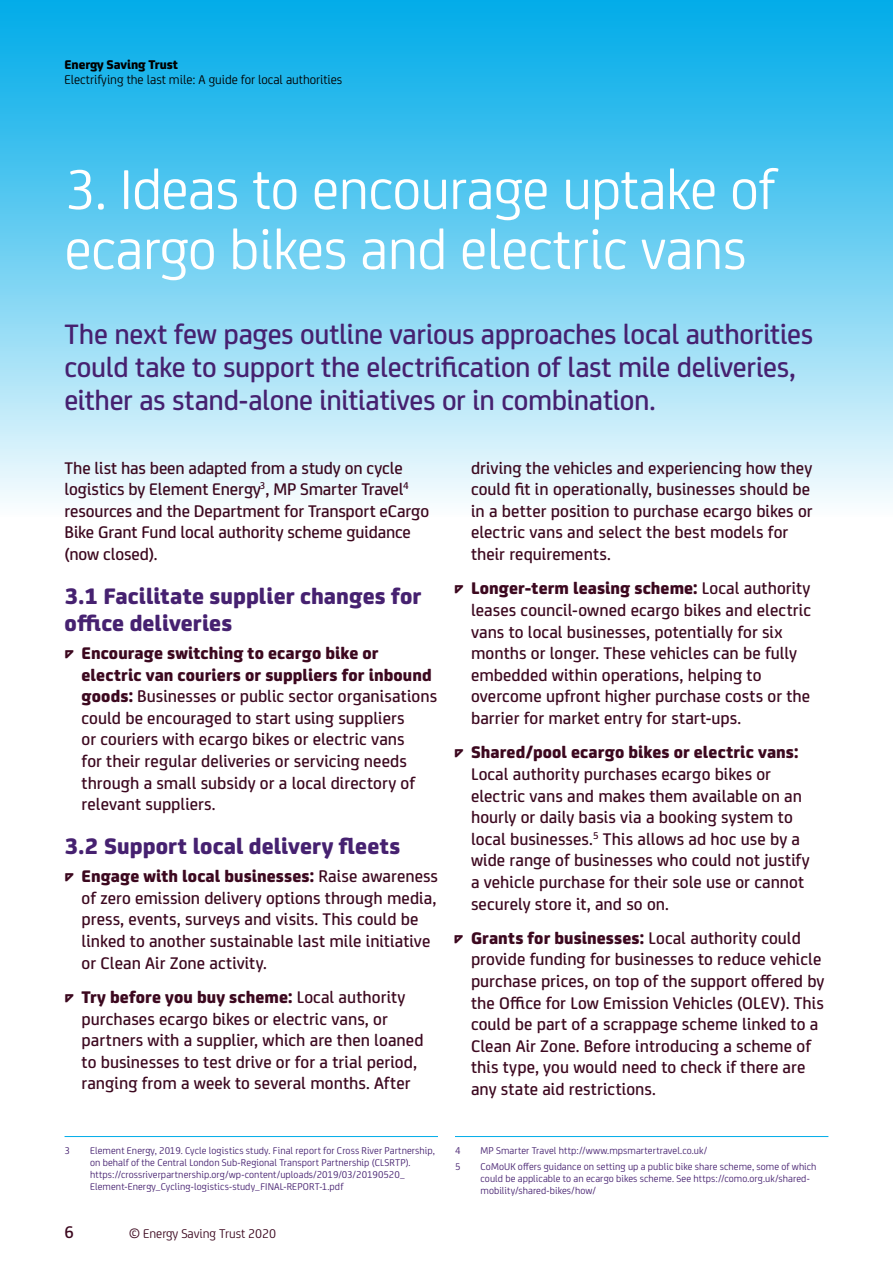
<style>
.page{position:relative;width:893px;height:1263px;background:#fff}
.page>*{position:absolute;margin:0;border:0;box-sizing:border-box;transform-origin:0 0}
.t1{font:60px/60px "Energy Saving Sans";letter-spacing:-.01em;color:#fff}
.t2{font:500 30px/33px "Energy Saving Sans";letter-spacing:-.01em;color:#462170}
.t3{font:700 24px/27px "Energy Saving Sans";letter-spacing:.005em;color:#462170}
.t4{font:500 18px/21.6px "Energy Saving Sans";color:#3c081f}
.t5{font:700 18px "Energy Saving Sans";letter-spacing:.005em;color:#3c081f}
.t6{font:13.5px "Energy Saving Sans";letter-spacing:-.005em;color:#000}
.t7{font:13.5px "Energy Saving Sans";letter-spacing:-.005em;color:#3c081f}
.t8{font:700 13.5px "Energy Saving Sans";letter-spacing:-.005em;color:#000}
.t9{font:10.5px/12px "Energy Saving Sans";letter-spacing:.01em;color:#462170}
.s1{font-weight:700}
</style>
<div class="page">
<div style="left:0;top:0;width:893px;height:517px;background:linear-gradient(to bottom,#00a9e8,#f6fbfe)"></div>
<hr style="left:65px;top:1136px;width:373px;height:1px;background:#00ace9">
<hr style="left:455px;top:1136px;width:373px;height:1px;background:#00ace9">
<p class="t8" style="left:65px;top:54px;width:115px">Energy Saving Trust</p>
<p class="t6" style="left:65px;top:70px;width:279px">Electrifying the last mile: A guide for local authorities</p>
<h1 class="t1" style="left:65px;top:156px;width:712px">3. Ideas to encourage uptake of ecargo bikes and electric vans</h1>
<h2 class="t2" style="left:65px;top:316px;width:750px">The next few pages outline various approaches local authorities could take to support the electrification of last mile deliveries, either as stand-alone initiatives or in combination.</h2>
<p class="t4" style="left:65px;top:456px;width:366px">The list has been adapted from a study on cycle logistics by Element Energy<sup>3</sup>, MP Smarter Travel<sup>4 </sup>resources and the Department for Transport eCargo Bike Grant Fund local authority scheme guidance (now closed).</p>
<h3 class="t3" style="left:65px;top:581px;width:358px">3.1 Facilitate supplier changes for office deliveries</h3>
<p class="t4" style="left:82px;top:641px;width:357px;text-indent:-17px"><span class="s1">• Encourage switching to ecargo bike or electric van couriers or suppliers for inbound goods:</span> Businesses or public sector organisations could be encouraged to start using suppliers<br>or couriers with ecargo bikes or electric vans<br>for their regular deliveries or servicing needs through a small subsidy or a local directory of relevant suppliers.</p>
<h3 class="t3" style="left:65px;top:831px;width:337px">3.2 Support local delivery fleets</h3>
<p class="t4" style="left:82px;top:864px;width:358px;text-indent:-17px"><span class="s1">• Engage with local businesses:</span> Raise awareness of zero emission delivery options through media, press, events, surveys and visits. This could be linked to another sustainable last mile initiative or Clean Air Zone activity.</p>
<p class="t4" style="left:82px;top:985px;width:343px;text-indent:-17px"><span class="s1">• Try before you buy scheme:</span> Local authority purchases ecargo bikes or electric vans, or partners with a supplier, which are then loaned to businesses to test drive or for a trial period, ranging from a week to several months. After</p>
<p class="t4" style="left:471px;top:456px;width:343px">driving the vehicles and experiencing how they could fit in operationally, businesses should be in a better position to purchase ecargo bikes or electric vans and select the best models for their requirements.</p>
<p class="t4" style="left:471px;top:576px;width:342px;text-indent:-17px"><span class="s1">• Longer-term leasing scheme:</span> Local authority leases council-owned ecargo bikes and electric vans to local businesses, potentially for six months or longer. These vehicles can be fully embedded within operations, helping to overcome upfront higher purchase costs or the barrier for market entry for start-ups.</p>
<p class="t5" style="left:454px;top:738px;width:346px">• Shared/pool ecargo bikes or electric vans:</p>
<p class="t4" style="left:471px;top:762px;width:340px">Local authority purchases ecargo bikes or electric vans and makes them available on an hourly or daily basis via a booking system to local businesses.<sup>5</sup> This allows ad hoc use by a wide range of businesses who could not justify a vehicle purchase for their sole use or cannot securely store it, and so on.</p>
<p class="t4" style="left:471px;top:926px;width:355px;text-indent:-17px"><span class="s1">• Grants for businesses:</span> Local authority could provide funding for businesses to reduce vehicle purchase prices, on top of the support offered by the Office for Low Emission Vehicles (OLEV). This could be part of a scrappage scheme linked to a Clean Air Zone. Before introducing a scheme of this type, you would need to check if there are any state aid restrictions.</p>
<p class="t9" style="left:65px;top:1144px;width:7px">3</p>
<p class="t9" style="left:90px;top:1144px;width:346px">Element Energy, 2019. Cycle logistics study. Final report for Cross River Partnership, on behalf of the Central London Sub-Regional Transport Partnership (CLSRTP). https://crossriverpartnership.org/wp-content/uploads/2019/03/20190520_ Element-Energy_Cycling-logistics-study_FINAL-REPORT-1.pdf</p>
<p class="t9" style="left:455px;top:1144px;width:7px">4</p>
<p class="t9" style="left:480px;top:1144px;width:228px">MP Smarter Travel http://www.mpsmartertravel.co.uk/</p>
<p class="t9" style="left:455px;top:1160px;width:7px">5</p>
<p class="t9" style="left:480px;top:1160px;width:338px">CoMoUK offers guidance on setting up a public bike share scheme, some of which could be applicable to an ecargo bikes scheme. See https://como.org.uk/shared&shy;mobility/shared-bikes/how/</p>
<p class="t4" style="left:65px;top:1220px;width:11px">6</p>
<p class="t7" style="left:129px;top:1224px;width:148px">© Energy Saving Trust 2020</p>
</div>
